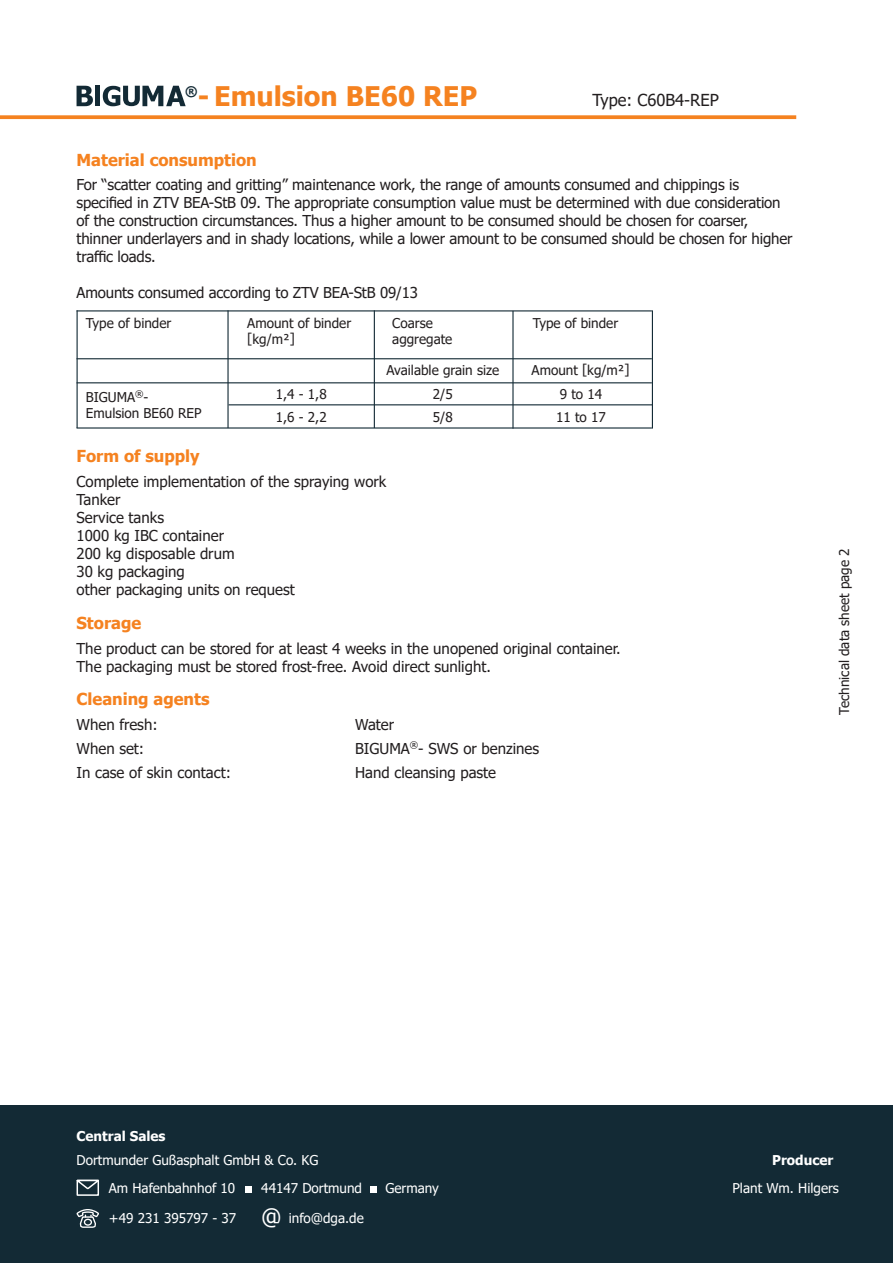
<style>
.page{position:relative;width:893px;height:1263px;background:#fff}
.page>*{position:absolute;margin:0;border:0;box-sizing:border-box;transform-origin:0 0}
.t1{font:700 27px "Tahoma";color:#f58220}
.t2{font:700 16.5px "Tahoma";color:#f58220}
.t3{font:16.5px "Tahoma";color:#231f20}
.t4{font:15px/18px "Tahoma";letter-spacing:-.01em;color:#231f20}
.t5{font:13.5px/23.4px "Tahoma";color:#231f20}
.t6{font:13.5px/28.2px "Tahoma";color:#fff}
.t7{font:700 13.5px "Tahoma";color:#fff}
.t8{font:700 13.5px "Tahoma";color:#132a35}
.s1{font-size:22.5px}
</style>
<div class="page">
<svg style="left:0;top:115px;width:796px;height:4px;background:#f58b31"></svg>
<hr style="left:96px;top:86px;width:4px;height:20px;background:#132a35">
<svg style="left:77px;top:86px;width:16px;height:20px"></svg>
<svg style="left:103px;top:86px;width:83px;height:20px"></svg>
<hr style="left:77px;top:310px;width:575px;height:1px;background:#132a35">
<hr style="left:229px;top:404px;width:424px;height:1px;background:#132a35">
<hr style="left:77px;top:358px;width:575px;height:1px;background:#132a35">
<hr style="left:77px;top:382px;width:575px;height:1px;background:#132a35">
<hr style="left:77px;top:427px;width:575px;height:2px;background:#132a35">
<hr style="left:77px;top:310px;width:1px;height:118px;background:#132a35">
<hr style="left:652px;top:310px;width:1px;height:119px;background:#132a35">
<hr style="left:227px;top:310px;width:2px;height:118px;background:#132a35">
<hr style="left:374px;top:310px;width:1px;height:118px;background:#132a35">
<hr style="left:512px;top:311px;width:2px;height:118px;background:#132a35">
<div style="left:0;top:1105px;width:893px;height:158px;background:#132a35"></div>
<svg style="left:77px;top:1180px;width:22px;height:16px"></svg>
<div style="left:245px;top:1186px;width:6px;height:7px;background:#fff"></div>
<svg style="left:77px;top:1209px;width:22px;height:19px"></svg>
<div style="left:371px;top:1186px;width:6px;height:7px;background:#fff"></div>
<h1 class="t1" style="left:198px;top:78px;width:281px">- Emulsion BE60 REP</h1>
<p class="t3" style="left:592px;top:89px;width:128px">Type: C60B4-REP</p>
<p class="t8" style="left:185px;top:82px;width:14px">®</p>
<p class="t2" style="left:77px;top:148px;width:182px">Material consumption</p>
<p class="t4" style="left:77px;top:177px;width:717px">For “scatter coating and gritting” maintenance work, the range of amounts consumed and chippings is specified in ZTV BEA-StB 09. The appropriate consumption value must be determined with due consideration of the construction circumstances. Thus a higher amount to be consumed should be chosen for coarser, thinner underlayers and in shady locations, while a lower amount to be consumed should be chosen for higher traffic loads.</p>
<p class="t4" style="left:77px;top:285px;width:343px">Amounts consumed according to ZTV BEA-StB 09/13</p>
<p class="t5" style="left:86px;top:312px;width:87px">Type of binder</p>
<p class="t5" style="left:247px;top:316px;width:105px;line-height:16.2px">Amount of binder [kg/m²]</p>
<p class="t5" style="left:392px;top:316px;width:62px;line-height:16.2px">Coarse aggregate</p>
<p class="t5" style="left:533px;top:312px;width:87px">Type of binder</p>
<p class="t5" style="left:86px;top:390px;width:117px;line-height:16.2px">BIGUMA<sup>®</sup>-<br>Emulsion BE60 REP</p>
<p class="t5" style="left:276px;top:383px;width:53px">1,4 - 1,8<br>1,6 - 2,2</p>
<p class="t5" style="left:386px;top:360px;width:114px;text-align:center">Available grain size<br>2/5<br>5/8</p>
<p class="t5" style="left:532px;top:360px;width:100px;text-align:center">Amount [kg/m²]<br>9 to 14<br>11 to 17</p>
<p class="t2" style="left:77px;top:445px;width:125px">Form of supply</p>
<p class="t4" style="left:77px;top:474px;width:311px">Complete implementation of the spraying work<br>Tanker<br>Service tanks<br>1000 kg IBC container<br>200 kg disposable drum<br>30 kg packaging<br>other packaging units on request</p>
<p class="t2" style="left:77px;top:612px;width:66px">Storage</p>
<p class="t4" style="left:77px;top:640px;width:545px">The product can be stored for at least 4 weeks in the unopened original container.<br>The packaging must be stored frost-free. Avoid direct sunlight.</p>
<p class="t2" style="left:77px;top:688px;width:134px">Cleaning agents</p>
<p class="t4" style="left:77px;top:716px;width:83px">When fresh:</p>
<p class="t4" style="left:355px;top:716px;width:41px">Water</p>
<p class="t4" style="left:77px;top:740px;width:69px">When set:</p>
<p class="t4" style="left:355px;top:740px;width:186px">BIGUMA<sup>®</sup>- SWS or benzines</p>
<p class="t4" style="left:77px;top:764px;width:156px">In case of skin contact:</p>
<p class="t4" style="left:355px;top:764px;width:143px">Hand cleansing paste</p>
<p class="t5" style="left:833px;top:715px;width:168px;rotate:-90deg">Technical data sheet page 2</p>
<p class="t7" style="left:77px;top:1127px;width:90px">Central Sales</p>
<p class="t6" style="left:109px;top:1146px;width:211px;text-indent:-32px">Dortmunder Gußasphalt GmbH &amp; Co. KG<br>Am Hafenbahnhof 10</p>
<p class="t6" style="left:261px;top:1175px;width:102px">44147 Dortmund</p>
<p class="t6" style="left:109px;top:1205px;width:256px">+49 231 395797 - 37 <span class="s1">@</span> info@dga.de</p>
<p class="t7" style="left:772px;top:1150px;width:63px">Producer</p>
<p class="t6" style="left:385px;top:1175px;width:55px">Germany</p>
<p class="t6" style="left:732px;top:1175px;width:108px">Plant Wm. Hilgers</p>
</div>
